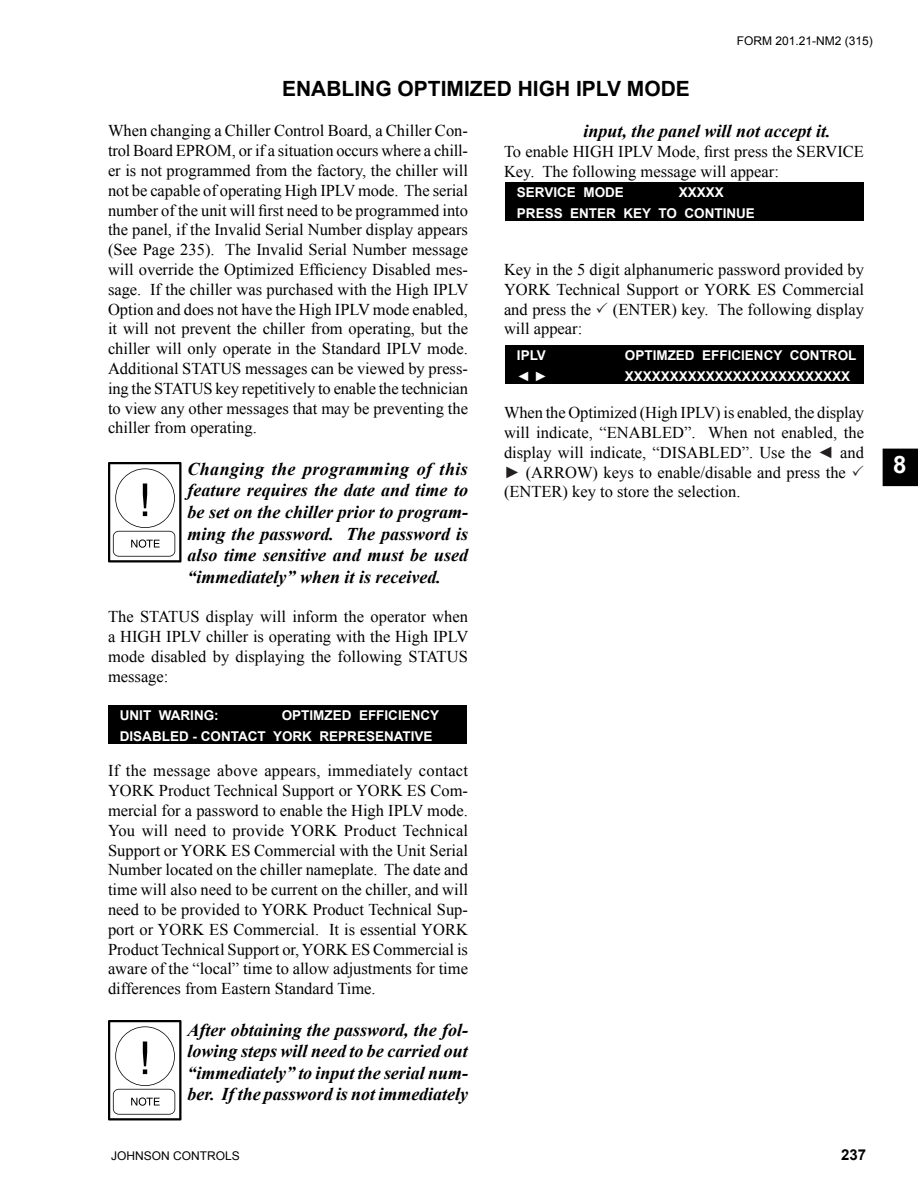
<style>
.page{position:relative;width:918px;height:1188px;background:#fff}
.page>*{position:absolute;margin:0;border:0;box-sizing:border-box;transform-origin:0 0}
.Right_Hand_Tab_Text{font:700 24px "Arial";color:#fff}
.Headings{font:700 21px "Arial";color:#000}
.Big_Yucky_Note{font:italic 700 18px/21.6px "Times New Roman";color:#000;text-align:justify}
.Body_text{font:16.5px/19.8px "Times New Roman";color:#000;text-align:justify}
.t1{font:700 15px "Arial";color:#000}
.Reverse_Readouts{font:700 13.5px "Arial";color:#fff}
.t2{font:12px "Arial";color:#000}
.s1{font-family:"Arial";font-weight:700;color:#231f20}
</style>
<div class="page">
<svg style="left:883px;top:449px;width:35px;height:37px"></svg>
<svg style="left:108px;top:462px;width:73px;height:100px"></svg>
<div style="left:108px;top:705px;width:359px;height:39px;background:#000"></div>
<svg style="left:108px;top:1020px;width:73px;height:100px"></svg>
<div style="left:505px;top:345px;width:359px;height:39px;background:#000"></div>
<div style="left:505px;top:183px;width:359px;height:38px;background:#000"></div>
<p class="t2" style="left:737px;top:33px;width:138px">FORM 201.21-NM2 (315)</p>
<p class="Headings" style="left:282px;top:75px;width:409px">ENABLING OPTIMIZED HIGH IPLV MODE</p>
<p class="Body_text" style="left:108px;top:121px;width:362px">When changing a Chiller Control Board, a Chiller Con&shy;trol Board EPROM, or if a situation occurs where a chill&shy;er is not programmed from the factory, the chiller will not be capable of operating High IPLV mode. The serial number of the unit will first need to be programmed into the panel, if the Invalid Serial Number display appears (See Page 235). The Invalid Serial Number message will override the Optimized Efficiency Disabled mes&shy;sage. If the chiller was purchased with the High IPLV Option and does not have the High IPLV mode enabled, it will not prevent the chiller from operating, but the chiller will only operate in the Standard IPLV mode.<br>Additional STATUS messages can be viewed by press&shy;ing the STATUS key repetitively to enable the technician to view any other messages that may be preventing the chiller from operating.</p>
<p class="Big_Yucky_Note" style="left:188px;top:457px;width:282px">Changing the programming of this feature requires the date and time to be set on the chiller prior to program&shy;ming the password. The password is also time sensitive and must be used “immediately” when it is received.</p>
<p class="Body_text" style="left:108px;top:607px;width:362px">The STATUS display will inform the operator when a HIGH IPLV chiller is operating with the High IPLV mode disabled by displaying the following STATUS message:</p>
<p class="Big_Yucky_Note" style="left:584px;top:120px;width:249px">input, the panel will not accept it.</p>
<p class="Body_text" style="left:504px;top:141px;width:362px">To enable HIGH IPLV Mode, first press the SERVICE<br>Key. The following message will appear:</p>
<p class="Reverse_Readouts" style="left:517px;top:183px;width:109px">SERVICE MODE</p>
<p class="Reverse_Readouts" style="left:679px;top:183px;width:47px">XXXXX</p>
<p class="Reverse_Readouts" style="left:517px;top:204px;width:240px">PRESS ENTER KEY TO CONTINUE</p>
<p class="Body_text" style="left:504px;top:259px;width:362px">Key in the 5 digit alphanumeric password provided by YORK Technical Support or YORK ES Commercial and press the</p>
<p class="Body_text" style="left:613px;top:299px;width:253px">(ENTER) key. The following display</p>
<p class="Body_text" style="left:504px;top:319px;width:80px">will appear:</p>
<p class="Reverse_Readouts" style="left:517px;top:346px;width:31px">IPLV</p>
<p class="Reverse_Readouts" style="left:625px;top:346px;width:233px">OPTIMZED EFFICIENCY CONTROL</p>
<p class="Reverse_Readouts" style="left:517px;top:367px;width:32px">◄ ►</p>
<p class="Reverse_Readouts" style="left:625px;top:367px;width:227px">XXXXXXXXXXXXXXXXXXXXXXXXX</p>
<p class="Body_text" style="left:504px;top:403px;width:362px;text-align:left">When the Optimized (High IPLV) is enabled, the display will indicate, “ENABLED”. When not enabled, the display will indicate, “DISABLED”. Use the <span class="s1">◄</span> and <span class="s1">►</span> (ARROW) keys to enable/disable and press the (ENTER) key to store the selection.</p>
<p class="Reverse_Readouts" style="left:120px;top:706px;width:100px">UNIT WARING:</p>
<p class="Reverse_Readouts" style="left:282px;top:706px;width:159px">OPTIMZED EFFICIENCY</p>
<p class="Reverse_Readouts" style="left:120px;top:727px;width:314px">DISABLED - CONTACT YORK REPRESENATIVE</p>
<p class="Body_text" style="left:108px;top:761px;width:362px">If the message above appears, immediately contact YORK Product Technical Support or YORK ES Com&shy;mercial for a password to enable the High IPLV mode.<br>You will need to provide YORK Product Technical Support or YORK ES Commercial with the Unit Serial Number located on the chiller nameplate. The date and time will also need to be current on the chiller, and will need to be provided to YORK Product Technical Sup&shy;port or YORK ES Commercial. It is essential YORK Product Technical Support or, YORK ES Commercial is aware of the “local” time to allow adjustments for time differences from Eastern Standard Time.</p>
<p class="Big_Yucky_Note" style="left:188px;top:1018px;width:282px">After obtaining the password, the fol&shy;lowing steps will need to be carried out “immediately” to input the serial num&shy;ber. If the password is not immediately</p>
<p class="t2" style="left:111px;top:1148px;width:130px">JOHNSON CONTROLS</p>
<p class="t1" style="left:841px;top:1145px;width:27px">237</p>
<p class="Right_Hand_Tab_Text" style="left:893px;top:449px;width:15px">8</p>
</div>
